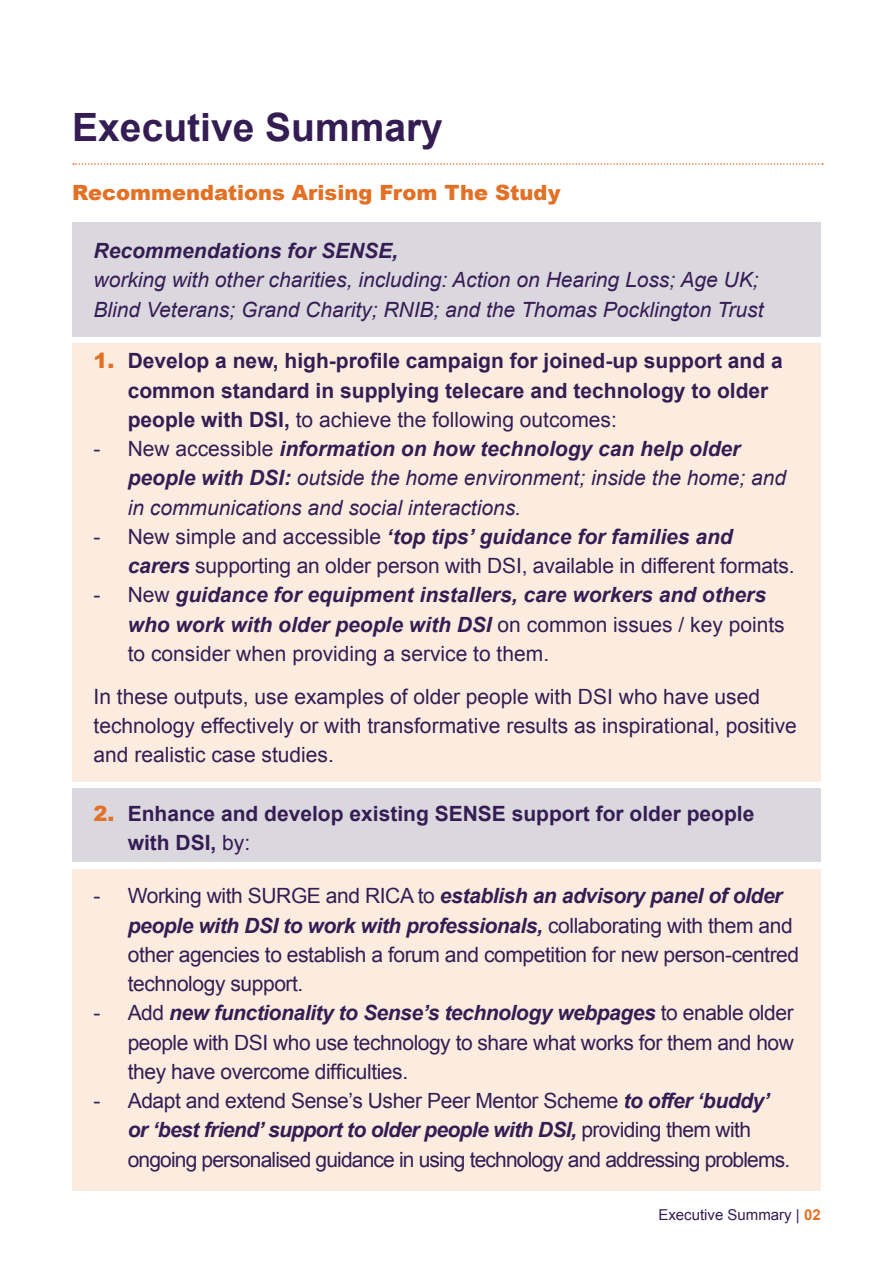
<style>
.page{position:relative;width:893px;height:1263px;background:#fff}
.page>*{position:absolute;margin:0;border:0;box-sizing:border-box;transform-origin:0 0}
.t1{font:700 39px "Arial";color:#341d53}
.t2{font:21px/29.2px "Arial";letter-spacing:-.02em;color:#341d53}
.t3{font:italic 21px/29.2px "Arial";color:#341d53}
.t4{font:700 21px/29.2px "Arial";color:#341d53}
.t5{font:21px/29.2px "Arial";letter-spacing:-.04em;color:#341d53}
.t6{font:italic 700 21px/29.2px "Arial";color:#341d53}
.t7{font:21px/29.2px "Arial";color:#341d53}
.t8{font:900 21px "Arial";color:#e27126}
.t9{font:15px "Arial";color:#341d53}
.s1{font-weight:900;color:#e27126}
.s2{font-weight:400}
.s3{font-style:normal}
.s4{font-weight:700}
.s5{font-weight:700;font-style:italic}
.s6{font-weight:400;font-style:normal}
.s7{font-weight:700;color:#e27126}
</style>
<div class="page">
<div style="left:72px;top:869px;width:749px;height:322px;background:#fbecdf"></div>
<div style="left:72px;top:788px;width:749px;height:74px;background:#dbd7df"></div>
<div style="left:72px;top:344px;width:749px;height:438px;background:#fbecdf"></div>
<div style="left:72px;top:222px;width:749px;height:114px;background:#dbd7df"></div>
<svg style="left:73px;top:163px;width:750px;height:2px"></svg>
<h1 class="t1" style="left:72px;top:102px;width:372px">Executive Summary</h1>
<p class="t8" style="left:72px;top:177px;width:490px">Recommendations Arising From The Study</p>
<p class="t6" style="left:94px;top:237px;width:306px">Recommendations for SENSE,</p>
<p class="t3" style="left:94px;top:266px;width:671px">working with other charities, including: Action on Hearing Loss; Age UK;<br>Blind Veterans; Grand Charity; RNIB; and the Thomas Pocklington Trust</p>
<p class="t4" style="left:128px;top:347px;width:656px;text-indent:-34px"><span class="s1">1.</span> Develop a new, high-profile campaign for joined-up support and a common standard in supplying telecare and technology to older people with DSI, <span class="s2">to achieve the following outcomes:</span></p>
<p class="t3" style="left:128px;top:434px;width:660px;text-indent:-34px"><span class="s3">- New accessible</span> <span class="s4">information on how technology can help older people with DSI:</span> outside the home environment; inside the home; and in communications and social interactions.</p>
<p class="t2" style="left:128px;top:522px;width:668px;text-indent:-34px">- New simple and accessible <span class="s5">‘top tips’ guidance for families and carers</span> supporting an older person with DSI, available in different formats.</p>
<p class="t6" style="left:128px;top:581px;width:658px;text-indent:-34px"><span class="s6">- New</span> guidance for equipment installers, care workers and others who work with older people with DSI <span class="s6">on common issues / key points to consider when providing a service to them.</span></p>
<p class="t7" style="left:94px;top:682px;width:705px">In these outputs, use examples of older people with DSI who have used technology effectively or with transformative results as inspirational, positive and realistic case studies.</p>
<p class="t4" style="left:128px;top:799px;width:628px;text-indent:-34px"><span class="s1">2.</span> Enhance and develop existing SENSE support for older people with DSI, <span class="s2">by:</span></p>
<p class="t2" style="left:128px;top:881px;width:673px;text-indent:-34px">- Working with SURGE and RICA to <span class="s5">establish an advisory panel of older people with DSI to work with professionals,</span> collaborating with them and other agencies to establish a forum and competition for new person-centred technology support.</p>
<p class="t2" style="left:128px;top:998px;width:668px;text-align:justify;text-indent:-34px">- Add <span class="s5">new functionality to Sense’s technology webpages</span> to enable older people with DSI who use technology to share what works for them and how they have overcome difficulties.</p>
<p class="t5" style="left:128px;top:1086px;width:664px;text-indent:-34px">- Adapt and extend Sense’s Usher Peer Mentor Scheme <span class="s5">to offer ‘buddy’ or ‘best friend’ support to older people with DSI,</span> providing them with ongoing personalised guidance in using technology and addressing problems.</p>
<p class="t9" style="left:658px;top:1205px;width:164px">Executive Summary | <span class="s7">02</span></p>
</div>
